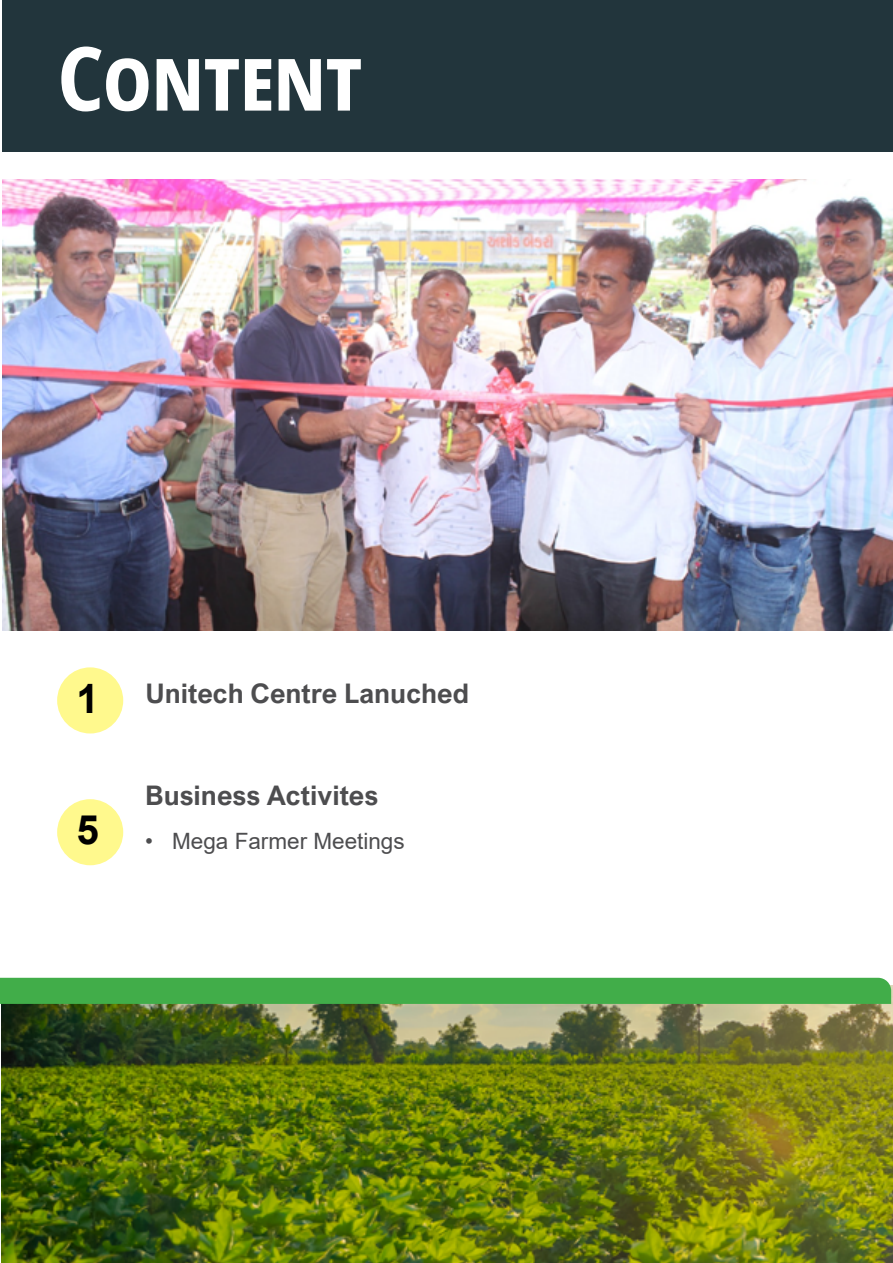
<style>
.page{position:relative;width:893px;height:1263px;background:#fff}
.page>*{position:absolute;margin:0;border:0;box-sizing:border-box;transform-origin:0 0}
.t1{font:700 condensed 88.5px "Noto Sans";color:#fff}
.t2{font:700 40.5px "Arial";color:#000}
.t3{font:700 27px "Arial Nova";color:#4d4d4f}
.t4{font:22.5px "Arial";color:#4d4d4f}
</style>
<div class="page">
<img style="left:2px;top:986px;width:891px;height:277px">
<div style="left:0;top:978px;width:891px;height:26px;background:#41ad49"></div>
<div style="left:2px;top:0;width:891px;height:152px;background:#22353c"></div>
<div style="left:57px;top:667px;width:66px;height:66px;background:#fff98d;border-radius:50%"></div>
<div style="left:57px;top:799px;width:66px;height:66px;background:#fff98d;border-radius:50%"></div>
<img style="left:2px;top:180px;width:891px;height:451px">
<h1 class="t1" style="left:57px;top:15px;width:306px">Content</h1>
<h2 class="t2" style="left:76px;top:670px;width:24px">1</h2>
<h2 class="t2" style="left:76px;top:802px;width:24px">5</h2>
<p class="t3" style="left:145px;top:677px;width:325px">Unitech Centre Lanuched</p>
<p class="t3" style="left:145px;top:779px;width:235px">Business Activites</p>
<p class="t4" style="left:145px;top:825px;width:261px">• Mega Farmer Meetings</p>
</div>
